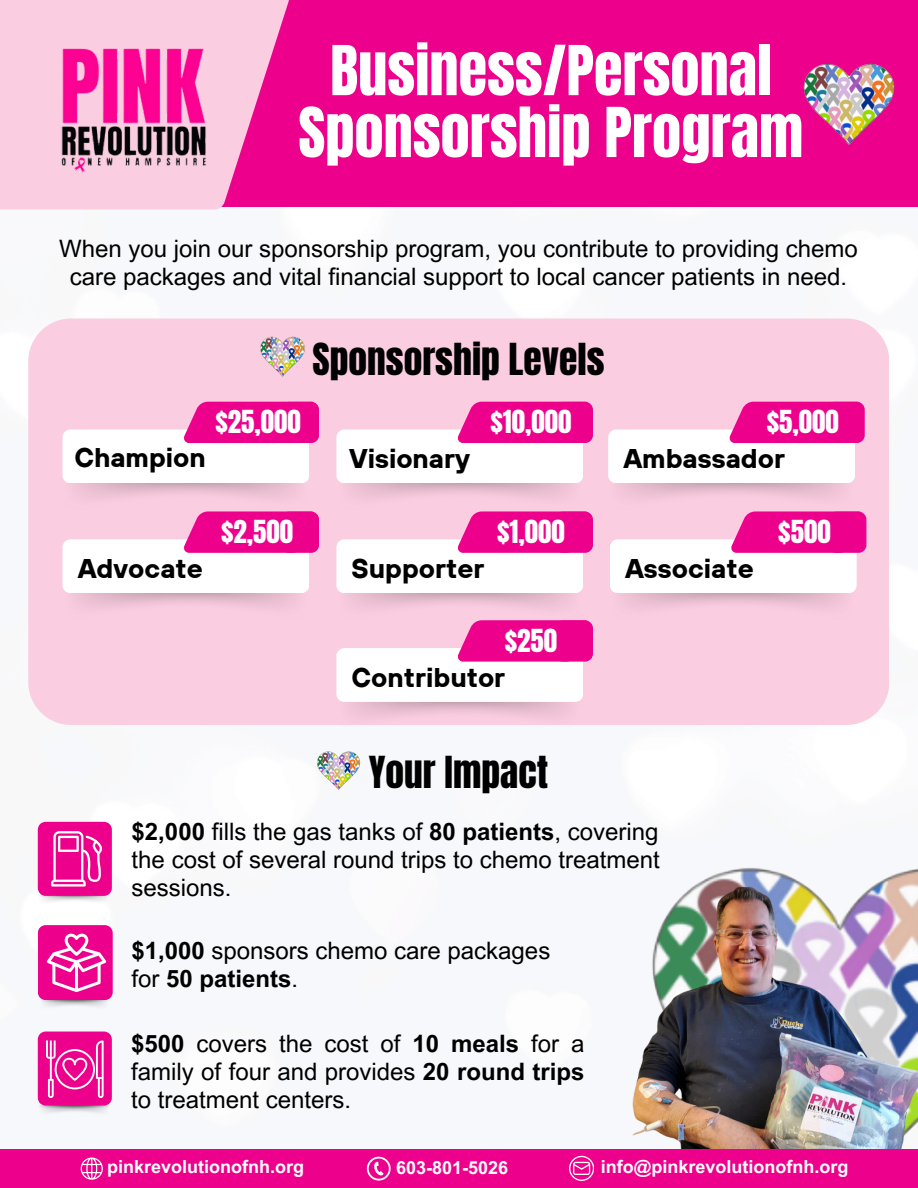
<style>
.page{position:relative;width:918px;height:1188px;background:#fff}
.page>*{position:absolute;margin:0;border:0;box-sizing:border-box;transform-origin:0 0}
.t1{font:58.5px/61.8px "Anton";color:#fff;text-align:center}
.t2{font:37.5px "Anton";color:#000}
.t3{font:700 27px "TT Hoves";color:#000}
.t4{font:27px "Anton";color:#fff}
.t5{font:24px/28.2px "Arial MT Pro";color:#000;text-align:justify}
.t6{font:700 18px "Arial MT Pro";color:#fff}
.s1{font-weight:700}
</style>
<div class="page">
<div style="left:177px;top:0;width:741px;height:207px;background:#ec008c"></div>
<svg style="left:38px;top:925px;width:75px;height:75px;background:#ef30a1"></svg>
<svg style="left:0;top:0;width:289px;height:210px;fill:#facde0"></svg>
<img style="left:29px;top:25px;width:206px;height:172px">
<div style="left:28px;top:319px;width:861px;height:406px;background:#facde0"></div>
<svg style="left:38px;top:822px;width:74px;height:74px;background:#ee299e"></svg>
<img style="left:337px;top:480px;width:245px;height:31px">
<div style="left:336px;top:430px;width:247px;height:53px;background:#fff;border-radius:8px"></div>
<svg style="left:458px;top:402px;width:132px;height:41px;background:#ed0f92"></svg>
<div style="left:555px;top:402px;width:38px;height:41px;background:#ec008c;border-radius:8px"></div>
<img style="left:609px;top:480px;width:245px;height:31px">
<div style="left:608px;top:430px;width:247px;height:53px;background:#fff;border-radius:8px"></div>
<svg style="left:730px;top:402px;width:132px;height:41px;background:#ec0e92"></svg>
<div style="left:827px;top:402px;width:38px;height:41px;background:#ec008c;border-radius:8px"></div>
<img style="left:63px;top:478px;width:245px;height:33px">
<div style="left:63px;top:430px;width:246px;height:53px;background:#fff;border-radius:8px"></div>
<svg style="left:184px;top:402px;width:132px;height:41px;background:#ed0f92"></svg>
<div style="left:281px;top:402px;width:38px;height:41px;background:#ec008c;border-radius:8px"></div>
<img style="left:63px;top:588px;width:245px;height:33px">
<div style="left:63px;top:539px;width:246px;height:54px;background:#fff;border-radius:8px"></div>
<svg style="left:184px;top:511px;width:132px;height:42px;background:#ed1393"></svg>
<div style="left:281px;top:512px;width:38px;height:41px;background:#ec008c;border-radius:8px"></div>
<img style="left:337px;top:590px;width:245px;height:31px">
<div style="left:336px;top:539px;width:247px;height:54px;background:#fff;border-radius:8px"></div>
<svg style="left:458px;top:511px;width:132px;height:42px;background:#ed1393"></svg>
<div style="left:555px;top:512px;width:38px;height:41px;background:#ec008c;border-radius:8px"></div>
<img style="left:611px;top:590px;width:245px;height:31px">
<div style="left:610px;top:539px;width:247px;height:54px;background:#fff;border-radius:8px"></div>
<svg style="left:731px;top:511px;width:133px;height:42px;background:#ed1494"></svg>
<div style="left:828px;top:512px;width:38px;height:41px;background:#ec008c;border-radius:8px"></div>
<img style="left:337px;top:699px;width:245px;height:26px">
<div style="left:336px;top:648px;width:247px;height:54px;background:#fff;border-radius:8px"></div>
<svg style="left:458px;top:620px;width:132px;height:42px;background:#ed1293"></svg>
<div style="left:555px;top:620px;width:38px;height:42px;background:#ec008c;border-radius:8px"></div>
<svg style="left:38px;top:1032px;width:74px;height:74px;background:#ee299e"></svg>
<img style="left:803px;top:63px;width:92px;height:82px">
<img style="left:597px;top:867px;width:321px;height:283px">
<div style="left:0;top:1150px;width:918px;height:38px;background:#ec008c"></div>
<svg style="left:81px;top:1158px;width:22px;height:22px"></svg>
<svg style="left:367px;top:1157px;width:23px;height:23px"></svg>
<svg style="left:569px;top:1156px;width:25px;height:25px"></svg>
<img style="left:252px;top:330px;width:61px;height:51px">
<img style="left:316px;top:751px;width:45px;height:39px">
<h4 class="t1" style="left:298px;top:41px;width:506px">Business/Personal<br>Sponsorship Program</h4>
<h4 class="t5" style="left:59px;top:237px;width:800px;text-align:center">When you join our sponsorship program, you contribute to providing chemo care packages and vital financial support to local cancer patients in need.</h4>
<h4 class="t3" style="left:74px;top:440px;width:133px">Champion</h4>
<p class="t4" style="left:215px;top:402px;width:87px">$25,000</p>
<h3 class="t2" style="left:313px;top:332px;width:293px">Sponsorship Levels</h3>
<h4 class="t3" style="left:349px;top:441px;width:122px">Visionary</h4>
<p class="t4" style="left:491px;top:402px;width:83px">$10,000</p>
<p class="t3" style="left:78px;top:551px;width:127px">Advocate</p>
<h4 class="t4" style="left:221px;top:512px;width:74px">$2,500</h4>
<h3 class="t3" style="left:352px;top:551px;width:134px">Supporter</h3>
<p class="t4" style="left:497px;top:512px;width:69px">$1,000</p>
<h5 class="t4" style="left:505px;top:621px;width:54px">$250</h5>
<p class="t3" style="left:352px;top:660px;width:155px">Contributor</p>
<h3 class="t4" style="left:767px;top:402px;width:74px">$5,000</h3>
<p class="t3" style="left:623px;top:441px;width:163px">Ambassador</p>
<h2 class="t3" style="left:625px;top:551px;width:130px">Associate</h2>
<p class="t4" style="left:778px;top:512px;width:54px">$500</p>
<h3 class="t2" style="left:369px;top:745px;width:181px">Your Impact</h3>
<h3 class="t5" style="left:132px;top:820px;width:530px"><span class="s1">$2,000</span> fills the gas tanks of <span class="s1">80 patients</span>, covering the cost of several round trips to chemo treatment sessions.</h3>
<h4 class="t5" style="left:132px;top:940px;width:420px"><span class="s1">$1,000</span> sponsors chemo care packages for <span class="s1">50 patients</span>.</h4>
<p class="t5" style="left:131px;top:1032px;width:455px"><span class="s1">$500</span> covers the cost of <span class="s1">10 meals</span> for a family of four and provides <span class="s1">20 round trips </span>to treatment centers.</p>
<p class="t6" style="left:107px;top:1160px;width:199px">pinkrevolutionofnh.org</p>
<p class="t6" style="left:396px;top:1161px;width:114px">603-801-5026</p>
<p class="t6" style="left:601px;top:1160px;width:249px">info@pinkrevolutionofnh.org</p>
</div>
